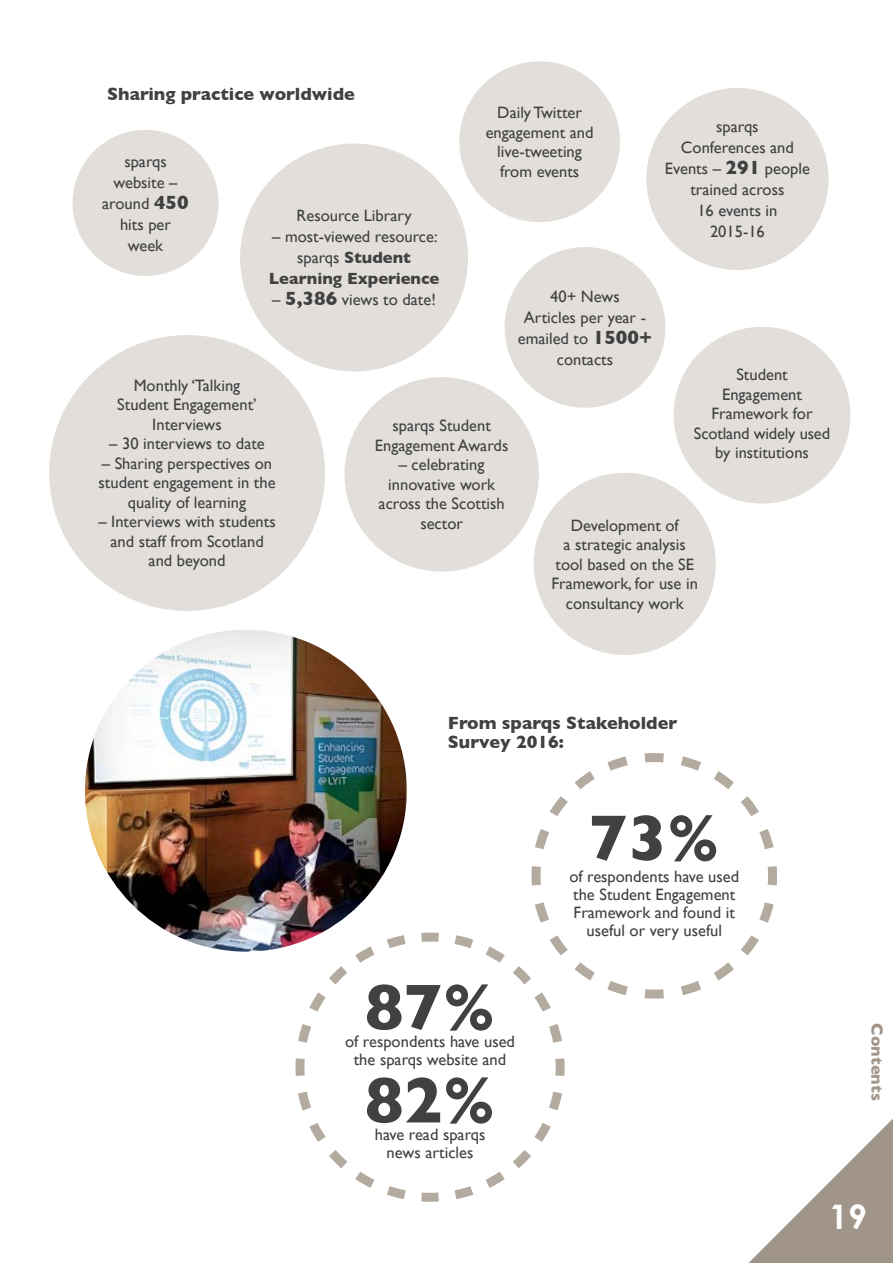
<style>
.page{position:relative;width:893px;height:1263px;background:#fff}
.page>*{position:absolute;margin:0;border:0;box-sizing:border-box;transform-origin:0 0}
.t1{font:700 65.55px "Gill Sans";color:#414142}
.t2{font:700 33.75px "Century Gothic";color:#fff}
.t3{font:700 18px/19.5px "Gill Sans";color:#414142}
.t4{font:16.5px/19.5px "Gill Sans";color:#414142;text-align:center}
.t5{font:700 16.5px "Gill Sans";color:#a19589}
.s1{font-weight:700;font-size:19.5px}
.s2{font-weight:700}
</style>
<div class="page">
<div style="left:72px;top:130px;width:147px;height:146px;background:#e2dfdb;border-radius:50%"></div>
<div style="left:240px;top:143px;width:228px;height:228px;background:#e2dfdb;border-radius:50%"></div>
<div style="left:49px;top:335px;width:276px;height:276px;background:#e2dfdb;border-radius:50%"></div>
<div style="left:505px;top:247px;width:160px;height:161px;background:#e2dfdb;border-radius:50%"></div>
<div style="left:459px;top:61px;width:161px;height:161px;background:#e2dfdb;border-radius:50%"></div>
<div style="left:646px;top:88px;width:182px;height:182px;background:#e2dfdb;border-radius:50%"></div>
<div style="left:344px;top:377px;width:195px;height:195px;background:#e2dfdb;border-radius:50%"></div>
<div style="left:674px;top:327px;width:176px;height:177px;background:#e2dfdb;border-radius:50%"></div>
<div style="left:534px;top:473px;width:182px;height:182px;background:#e2dfdb;border-radius:50%"></div>
<img style="left:85px;top:630px;width:322px;height:322px;border-radius:161px">
<svg style="left:531px;top:753px;width:246px;height:246px"></svg>
<svg style="left:531px;top:892px;width:115px;height:107px"></svg>
<svg style="left:294px;top:931px;width:272px;height:271px"></svg>
<svg style="left:748px;top:1118px;width:145px;height:145px"></svg>
<p class="t3" style="left:107px;top:84px;width:249px">Sharing practice worldwide</p>
<p class="t4" style="left:102px;top:150px;width:88px;line-height:21px">sparqs website – around <span class="s1">450 </span>hits per week</p>
<p class="t4" style="left:296px;top:206px;width:117px">Resource Library</p>
<p class="t4" style="left:269px;top:226px;width:172px;line-height:21px">– most-viewed resource: sparqs <span class="s2">Student<br>Learning Experience</span></p>
<p class="t4" style="left:272px;top:290px;width:165px">– <span class="s1">5,386</span> views to date!</p>
<p class="t4" style="left:486px;top:103px;width:109px">Daily Twitter engagement and live-tweeting from events</p>
<p class="t4" style="left:665px;top:116px;width:146px;line-height:21px">sparqs<br>Conferences and<br>Events – <span class="s1">291</span> people trained across<br>16 events in<br>2015-16</p>
<p class="t4" style="left:518px;top:285px;width:136px;line-height:21px">40+ News<br>Articles per year - emailed to <span class="s1">1500+ </span>contacts</p>
<p class="t4" style="left:117px;top:375px;width:141px">Monthly ‘Talking<br>Student Engagement’<br>Interviews</p>
<p class="t4" style="left:109px;top:434px;width:157px">– 30 interviews to date</p>
<p class="t4" style="left:99px;top:453px;width:178px">– Sharing perspectives on student engagement in the quality of learning</p>
<p class="t4" style="left:98px;top:512px;width:179px">– Interviews with students and staff from Scotland and beyond</p>
<p class="t4" style="left:375px;top:416px;width:135px">sparqs Student<br>Engagement Awards</p>
<p class="t4" style="left:379px;top:455px;width:128px">– celebrating innovative work across the Scottish sector</p>
<p class="t4" style="left:694px;top:365px;width:138px">Student<br>Engagement<br>Framework for<br>Scotland widely used by institutions</p>
<p class="t4" style="left:551px;top:515px;width:148px">Development of<br>a strategic analysis tool based on the SE<br>Framework, for use in consultancy work</p>
<p class="t3" style="left:448px;top:712px;width:231px">From sparqs Stakeholder<br>Survey 2016:</p>
<h1 class="t1" style="left:365px;top:955px;width:132px">87%</h1>
<p class="t4" style="left:354px;top:1050px;width:154px">the sparqs website and</p>
<h1 class="t1" style="left:365px;top:1048px;width:132px">82%</h1>
<p class="t4" style="left:375px;top:1126px;width:112px;line-height:18px">have read sparqs news articles</p>
<p class="t4" style="left:345px;top:1032px;width:171px">of respondents have used</p>
<h1 class="t1" style="left:589px;top:786px;width:132px">73%</h1>
<p class="t4" style="left:573px;top:886px;width:164px;line-height:18px">the Student Engagement<br>Framework and found it useful or very useful</p>
<p class="t4" style="left:569px;top:867px;width:171px">of respondents have used</p>
<p class="t5" style="left:890px;top:1023px;width:79px;rotate:90deg">Contents</p>
<h2 class="t2" style="left:829px;top:1196px;width:39px">19</h2>
</div>
